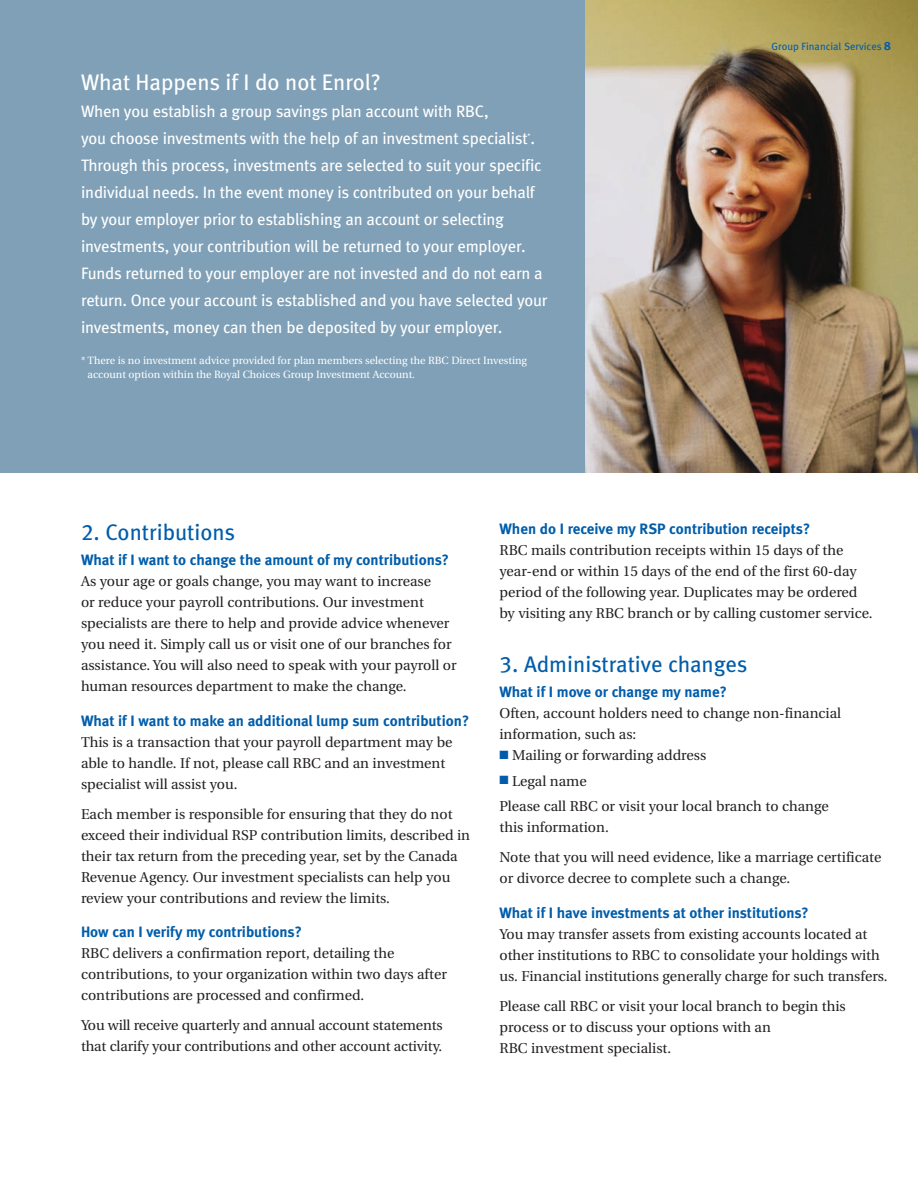
<style>
.page{position:relative;width:918px;height:1188px;background:#fff}
.page>*{position:absolute;margin:0;border:0;box-sizing:border-box;transform-origin:0 0}
.t1{font:22.5px "Meta Book LF";letter-spacing:-.005em;color:#015dab}
.t2{font:22.5px "Meta Book LF";color:#fff}
.t3{font:16.5px/27px "Meta Book LF";letter-spacing:-.01em;color:#fff}
.t4{font:15px "Meta Bold LF";color:#015dab}
.t5{font:14.25px/21px "Utopia";color:#231f20}
.t6{font:10.5px/13.5px "Utopia";color:#fff}
.t7{font:10.5px "Meta Book LF";color:#015dab}
.t8{font:6.75px "Meta Book LF";color:#fff}
.s1{font-family:"Meta Bold LF";font-size:12px}
.s2{color:#015dab}
</style>
<div class="page">
<div style="left:0;top:0;width:585px;height:472px;background:#80a0b7"></div>
<img style="left:585px;top:0;width:333px;height:472px">
<h1 class="t2" style="left:81px;top:69px;width:301px">What Happens if I do not Enrol?</h1>
<p class="t3" style="left:81px;top:97px;width:456px">When you establish a group savings plan account with RBC,<br>you choose investments with the help of an investment specialist .</p>
<p class="t8" style="left:528px;top:132px;width:5px">*</p>
<p class="t3" style="left:81px;top:151px;width:468px">Through this process, investments are selected to suit your specific individual needs. I n the event money is contributed on your behalf by your employer prior to establishing an account or selecting investments, your contribution will be returned to your employer.<br>Funds returned to your employer are not invested and do not earn a return. Once your account is established and you have selected your investments, money can then be deposited by your employer.</p>
<p class="t6" style="left:88px;top:354px;width:441px;text-indent:-7px">* There is no investment advice provided for plan members selecting the RBC Direct Investing account option within the Royal Choices Group Investment Account.</p>
<p class="t7" style="left:772px;top:40px;width:121px">Group Financial Services <span class="s1">8</span></p>
<h1 class="t1" style="left:81px;top:519px;width:156px">2. Contributions</h1>
<p class="t4" style="left:81px;top:551px;width:370px">What if I want to change the amount of my contributions?</p>
<p class="t5" style="left:81px;top:571px;width:377px">As your age or goals change, you may want to increase<br>or reduce your payroll contributions. Our investment specialists are there to help and provide advice whenever you need it. Simply call us or visit one of our branches for assistance. You will also need to speak with your payroll or human resources department to make the change.</p>
<p class="t4" style="left:81px;top:712px;width:390px">What if I want to make an additional lump sum contribution?</p>
<p class="t5" style="left:81px;top:732px;width:373px">This is a transaction that your payroll department may be able to handle. If not, please call RBC and an investment specialist will assist you.</p>
<p class="t5" style="left:81px;top:804px;width:391px">Each member is responsible for ensuring that they do not exceed their individual RSP contribution limits, described in their tax return from the preceding year, set by the Canada Revenue Agency. Our investment specialists can help you review your contributions and review the limits.</p>
<p class="t4" style="left:81px;top:923px;width:222px">How can I verify my contributions?</p>
<p class="t5" style="left:81px;top:943px;width:367px">RBC delivers a confirmation report, detailing the contributions, to your organization within two days after contributions are processed and confirmed.</p>
<p class="t5" style="left:81px;top:1015px;width:363px">You will receive quarterly and annual account statements that clarify your contributions and other account activity.</p>
<p class="t4" style="left:500px;top:520px;width:312px">When do I receive my RSP contribution receipts?</p>
<p class="t5" style="left:500px;top:540px;width:375px">RBC mails contribution receipts within 15 days of the year-end or within 15 days of the end of the first 60-day period of the following year. Duplicates may be ordered by visiting any RBC branch or by calling customer service.</p>
<h1 class="t1" style="left:500px;top:651px;width:249px">3. Administrative changes</h1>
<p class="t4" style="left:500px;top:683px;width:229px">What if I move or change my name?</p>
<p class="t5" style="left:500px;top:703px;width:343px">Often, account holders need to change non-financial information, such as:</p>
<p class="t5" style="left:500px;top:745px;width:208px"><span class="s2">■</span> Mailing or forwarding address</p>
<p class="t5" style="left:499px;top:768px;width:331px;line-height:25.5px"><span class="s2">■</span> Legal name<br>Please call RBC or visit your local branch to change</p>
<p class="t5" style="left:499px;top:813px;width:383px;line-height:30px">this information.<br>Note that you will need evidence, like a marriage certificate</p>
<p class="t5" style="left:499px;top:868px;width:292px">or divorce decree to complete such a change.</p>
<p class="t4" style="left:500px;top:904px;width:311px">What if I have investments at other institutions?</p>
<p class="t5" style="left:500px;top:924px;width:390px">You may transfer assets from existing accounts located at other institutions to RBC to consolidate your holdings with us. Financial institutions generally charge for such transfers.</p>
<p class="t5" style="left:500px;top:996px;width:348px">Please call RBC or visit your local branch to begin this process or to discuss your options with an<br>RBC investment specialist.</p>
</div>
